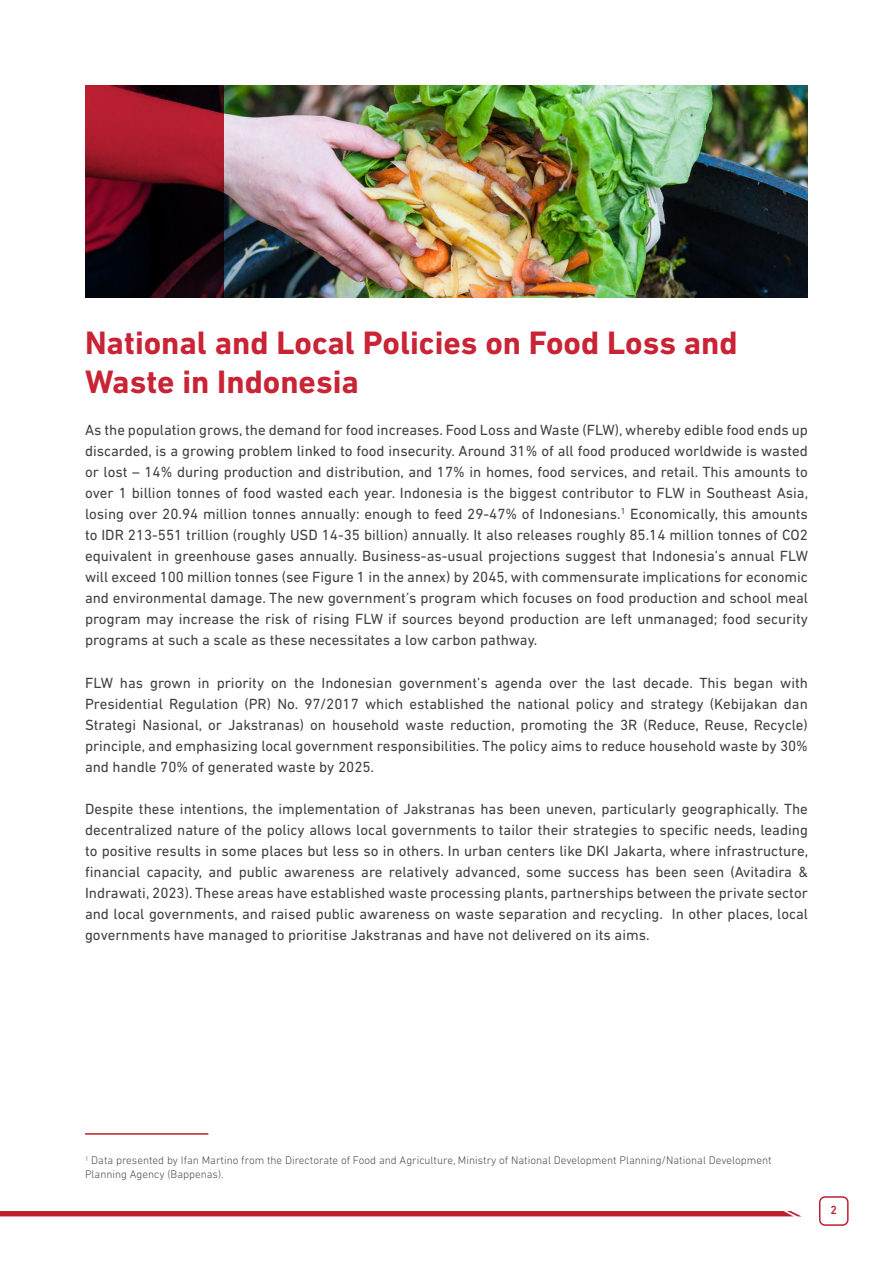
<style>
.page{position:relative;width:893px;height:1263px;background:#fff}
.page>*{position:absolute;margin:0;border:0;box-sizing:border-box;transform-origin:0 0}
.t1{font:700 33px/39px "DIN Next LT Pro";color:#c92435}
.t2{font:15px/21px "DIN Next LT Pro";color:#414042;text-align:justify}
.t3{font:500 12px "DIN Next LT Pro";color:#bd202e}
.t4{font:300 11.25px/13.5px "DIN Next LT Pro";color:#4d4d4f}
</style>
<div class="page">
<img style="left:223px;top:85px;width:585px;height:213px">
<svg style="left:85px;top:85px;width:138px;height:213px"></svg>
<hr style="left:85px;top:1133px;width:123px;height:2px;background:#bd202e">
<div style="left:819px;top:1196px;width:30px;height:30px;border:2px solid #bd202e;border-radius:5px"></div>
<div style="left:0;top:1211px;width:801px;height:5px;background:#bd202e"></div>
<h1 class="t1" style="left:85px;top:323px;width:654px">National and Local Policies on Food Loss and<br>Waste in Indonesia</h1>
<p class="t2" style="left:85px;top:420px;width:725px">As the population grows, the demand for food increases. Food Loss and Waste (FLW), whereby edible food ends up discarded, is a growing problem linked to food insecurity. Around 31% of all food produced worldwide is wasted or lost – 14% during production and distribution, and 17% in homes, food services, and retail. This amounts to over 1 billion tonnes of food wasted each year. Indonesia is the biggest contributor to FLW in Southeast Asia, losing over 20.94 million tonnes annually: enough to feed 29-47% of Indonesians.<sup>1</sup> Economically, this amounts to IDR 213-551 trillion (roughly USD 14-35 billion) annually. It also releases roughly 85.14 million tonnes of CO2 equivalent in greenhouse gases annually. Business-as-usual projections suggest that Indonesia’s annual FLW will exceed 100 million tonnes (see Figure 1 in the annex) by 2045, with commensurate implications for economic and environmental damage. The new government’s program which focuses on food production and school meal program may increase the risk of rising FLW if sources beyond production are left unmanaged; food security programs at such a scale as these necessitates a low carbon pathway.</p>
<p class="t2" style="left:85px;top:672px;width:724px">FLW has grown in priority on the Indonesian government’s agenda over the last decade. This began with Presidential Regulation (PR) No. 97/2017 which established the national policy and strategy (Kebijakan dan Strategi Nasional, or Jakstranas) on household waste reduction, promoting the 3R (Reduce, Reuse, Recycle) principle, and emphasizing local government responsibilities. The policy aims to reduce household waste by 30% and handle 70% of generated waste by 2025.</p>
<p class="t2" style="left:85px;top:798px;width:725px">Despite these intentions, the implementation of Jakstranas has been uneven, particularly geographically. The decentralized nature of the policy allows local governments to tailor their strategies to specific needs, leading to positive results in some places but less so in others. In urban centers like DKI Jakarta, where infrastructure, financial capacity, and public awareness are relatively advanced, some success has been seen (Avitadira &amp; Indrawati, 2023). These areas have established waste processing plants, partnerships between the private sector and local governments, and raised public awareness on waste separation and recycling. In other places, local governments have managed to prioritise Jakstranas and have not delivered on its aims.</p>
<p class="t4" style="left:85px;top:1154px;width:688px"><sup>1</sup> Data presented by Ifan Martino from the Directorate of Food and Agriculture, Ministry of National Development Planning/National Development<br>Planning Agency (Bappenas).</p>
<p class="t3" style="left:830px;top:1203px;width:8px">2</p>
</div>
